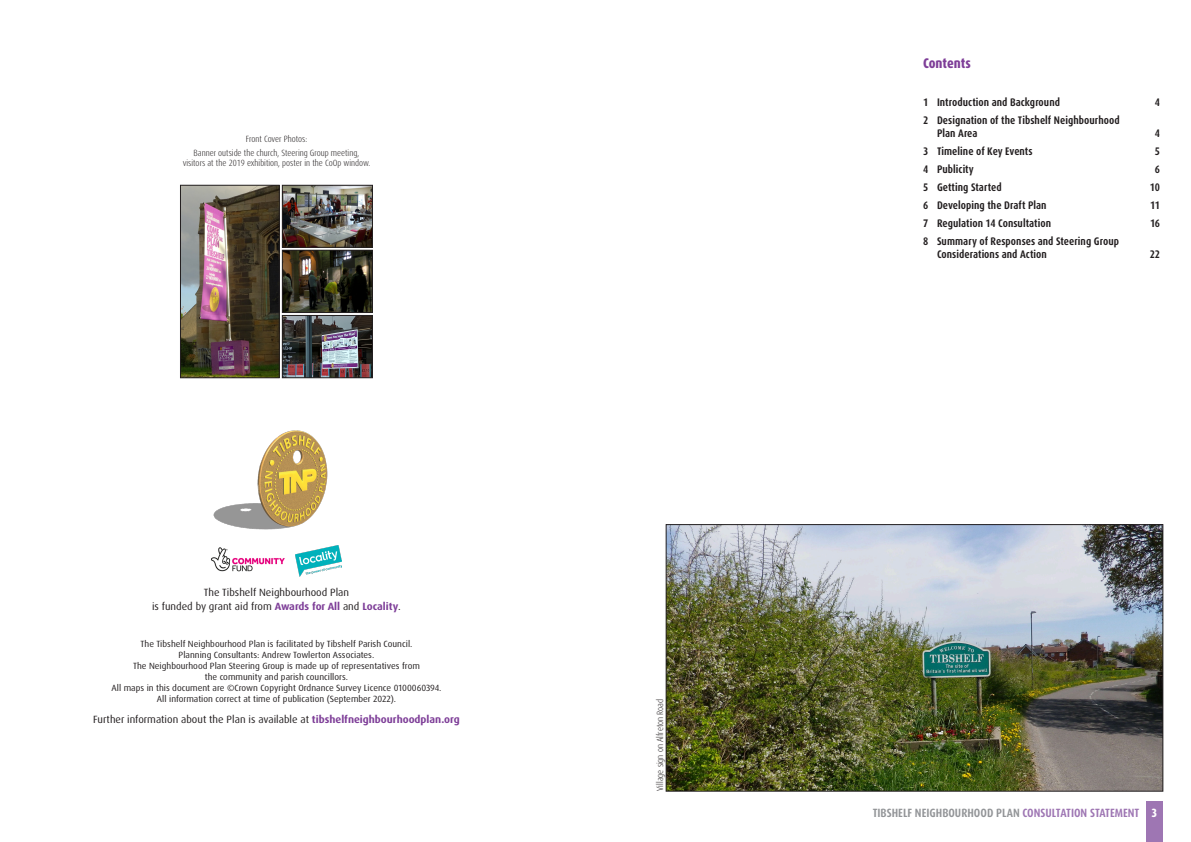
<style>
.page{position:relative;width:1191px;height:842px;background:#fff}
.page>*{position:absolute;margin:0;border:0;box-sizing:border-box;transform-origin:0 0}
.t1{font:800 condensed 14px "Dax Pro";letter-spacing:-.005em;color:#7e3e98}
.t2{font:700 condensed 12px "Dax Pro";color:#939598}
.t3{font:700 condensed 11px "Dax Pro";letter-spacing:.005em;color:#231f20}
.t4{font:10.5px "Dax Pro";color:#231f20}
.t5{font:9px "Dax Pro";color:#231f20}
.t6{font:300 condensed 9px "Dax Pro";color:#231f20}
.s1{font-weight:700;color:#7e3e98}
.s2{color:#9e76b3}
.s3{font-weight:800;color:#fff}
</style>
<div class="page">
<div style="left:1145px;top:801px;width:17px;height:41px;background:#9e76b3"></div>
<img style="left:213px;top:430px;width:115px;height:100px">
<img style="left:180px;top:185px;width:193px;height:193px">
<img style="left:665px;top:524px;width:498px;height:268px">
<img style="left:211px;top:547px;width:74px;height:25px">
<img style="left:296px;top:545px;width:45px;height:31px">
<p class="t6" style="left:246px;top:133px;width:63px">Front Cover Photos:</p>
<p class="t6" style="left:193px;top:147px;width:167px">Banner outside the church, Steering Group meeting,</p>
<p class="t6" style="left:183px;top:157px;width:189px">visitors at the 2019 exhibition, poster in the CoOp window.</p>
<p class="t4" style="left:204px;top:585px;width:147px">The Tibshelf Neighbourhood Plan</p>
<p class="t4" style="left:152px;top:599px;width:250px">is funded by grant aid from <span class="s1">Awards for All</span> and <span class="s1">Locality</span>.</p>
<p class="t5" style="left:140px;top:638px;width:273px">The Tibshelf Neighbourhood Plan is facilitated by Tibshelf Parish Council.</p>
<p class="t5" style="left:179px;top:649px;width:197px">Planning Consultants: Andrew Towlerton Associates.</p>
<p class="t5" style="left:133px;top:660px;width:288px">The Neighbourhood Plan Steering Group is made up of representatives from</p>
<p class="t5" style="left:205px;top:671px;width:145px">the community and parish councillors.</p>
<p class="t5" style="left:111px;top:682px;width:331px">All maps in this document are ©Crown Copyright Ordnance Survey Licence 0100060394.</p>
<p class="t5" style="left:157px;top:693px;width:240px">All information correct at time of publication (September 2022).</p>
<p class="t4" style="left:93px;top:712px;width:368px">Further information about the Plan is available at <span class="s1">tibshelfneighbourhoodplan.org</span></p>
<p class="t6" style="left:654px;top:791px;width:93px;rotate:-90deg">Village sign on Alfreton Road</p>
<p class="t1" style="left:923px;top:54px;width:49px">Contents</p>
<p class="t3" style="left:923px;top:95px;width:138px">1 Introduction and Background</p>
<p class="t3" style="left:1154px;top:95px;width:7px">4</p>
<p class="t3" style="left:923px;top:113px;width:198px">2 Designation of the Tibshelf Neighbourhood</p>
<p class="t3" style="left:937px;top:126px;width:42px">Plan Area</p>
<p class="t3" style="left:1154px;top:126px;width:7px">4</p>
<p class="t3" style="left:923px;top:144px;width:111px">3 Timeline of Key Events</p>
<p class="t3" style="left:1154px;top:144px;width:7px">5</p>
<p class="t3" style="left:923px;top:162px;width:52px">4 Publicity</p>
<p class="t3" style="left:1154px;top:162px;width:7px">6</p>
<p class="t3" style="left:923px;top:180px;width:80px">5 Getting Started</p>
<p class="t3" style="left:1150px;top:180px;width:12px">10</p>
<p class="t3" style="left:923px;top:198px;width:125px">6 Developing the Draft Plan</p>
<p class="t3" style="left:1150px;top:198px;width:11px">11</p>
<p class="t3" style="left:923px;top:216px;width:129px">7 Regulation 14 Consultation</p>
<p class="t3" style="left:1150px;top:216px;width:12px">16</p>
<p class="t3" style="left:923px;top:234px;width:197px">8 Summary of Responses and Steering Group</p>
<p class="t3" style="left:937px;top:247px;width:111px">Considerations and Action</p>
<p class="t3" style="left:1149px;top:247px;width:12px">22</p>
<h2 class="t2" style="left:872px;top:805px;width:286px">TIBSHELF NEIGHBOURHOOD PLAN <span class="s2">CONSULTATION STATEMENT</span> <span class="s3">3</span></h2>
</div>
